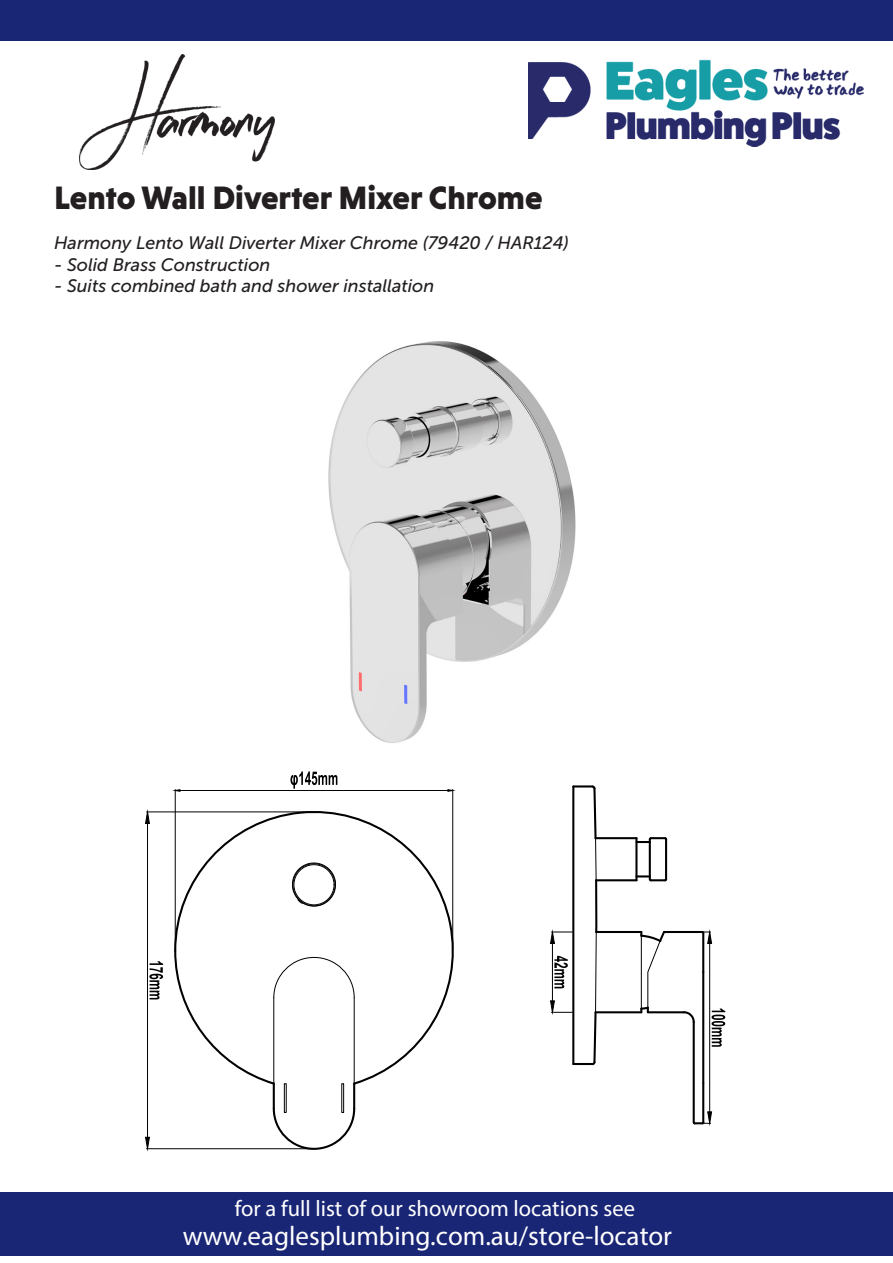
<style>
.page{position:relative;width:893px;height:1263px;background:#fff}
.page>*{position:absolute;margin:0;border:0;box-sizing:border-box;transform-origin:0 0}
.t1{font:900 33px "Niveau Grotesk";color:#231f20}
.t2{font:27px "Myriad Pro";color:#fff}
.t3{font:22.5px "Myriad Pro";color:#fff}
.t4{font:italic 18px "Museo Sans 500";color:#231f20}
</style>
<div class="page">
<div style="left:0;top:0;width:893px;height:40px;background:#192575"></div>
<img style="left:528px;top:59px;width:335px;height:87px">
<div style="left:0;top:1192px;width:893px;height:63px;background:#192575"></div>
<img style="left:79px;top:54px;width:195px;height:115px">
<img style="left:328px;top:341px;width:248px;height:402px">
<svg style="left:173px;top:806px;width:281px;height:280px"></svg>
<svg style="left:292px;top:862px;width:44px;height:45px"></svg>
<svg style="left:272px;top:1106px;width:84px;height:44px"></svg>
<div style="left:341px;top:1083px;width:3px;height:30px;border:1px solid #000"></div>
<div style="left:284px;top:1083px;width:2px;height:30px;border:1px solid #000"></div>
<svg style="left:173px;top:949px;width:182px;height:137px"></svg>
<hr style="left:273px;top:997px;width:1px;height:86px;background:#000">
<hr style="left:452px;top:789px;width:1px;height:161px;background:#000">
<hr style="left:175px;top:789px;width:1px;height:161px;background:#000">
<hr style="left:180px;top:790px;width:268px;height:1px;background:#000">
<svg style="left:447px;top:789px;width:6px;height:3px"></svg>
<svg style="left:174px;top:789px;width:7px;height:3px"></svg>
<svg style="left:290px;top:771px;width:47px;height:18px"></svg>
<hr style="left:147px;top:812px;width:166px;height:1px;background:#000">
<hr style="left:147px;top:1148px;width:166px;height:1px;background:#000">
<hr style="left:147px;top:823px;width:1px;height:314px;background:#000">
<svg style="left:145px;top:811px;width:5px;height:13px"></svg>
<svg style="left:145px;top:1136px;width:5px;height:13px"></svg>
<svg style="left:149px;top:961px;width:14px;height:38px"></svg>
<hr style="left:353px;top:1083px;width:2px;height:25px;background:#000">
<hr style="left:273px;top:1083px;width:2px;height:25px;background:#000">
<svg style="left:636px;top:875px;width:32px;height:7px"></svg>
<svg style="left:636px;top:837px;width:32px;height:6px"></svg>
<hr style="left:596px;top:931px;width:45px;height:2px;background:#000">
<hr style="left:595px;top:1011px;width:46px;height:2px;background:#000">
<hr style="left:595px;top:837px;width:41px;height:2px;background:#000">
<hr style="left:596px;top:879px;width:40px;height:2px;background:#000">
<hr style="left:665px;top:839px;width:2px;height:40px;background:#000">
<hr style="left:649px;top:839px;width:2px;height:40px;background:#000">
<hr style="left:635px;top:838px;width:2px;height:42px;background:#000">
<hr style="left:702px;top:972px;width:2px;height:111px;background:#000">
<hr style="left:702px;top:1083px;width:2px;height:39px;background:#000">
<hr style="left:693px;top:1022px;width:2px;height:100px;background:#000">
<svg style="left:550px;top:785px;width:48px;height:281px"></svg>
<hr style="left:709px;top:943px;width:1px;height:169px;background:#000">
<svg style="left:692px;top:1111px;width:20px;height:13px"></svg>
<svg style="left:639px;top:929px;width:86px;height:118px"></svg>
<p class="t1" style="left:54px;top:179px;width:490px">Lento Wall Diverter Mixer Chrome</p>
<p class="t4" style="left:54px;top:233px;width:516px">Harmony Lento Wall Diverter Mixer Chrome (79420 / HAR124)</p>
<p class="t4" style="left:54px;top:254px;width:218px">- Solid Brass Construction</p>
<p class="t4" style="left:54px;top:276px;width:382px">- Suits combined bath and shower installation</p>
<p class="t3" style="left:235px;top:1194px;width:402px">for a full list of our showroom locations see</p>
<h2 class="t2" style="left:183px;top:1219px;width:491px">www.eaglesplumbing.com.au/store-locator</h2>
</div>
